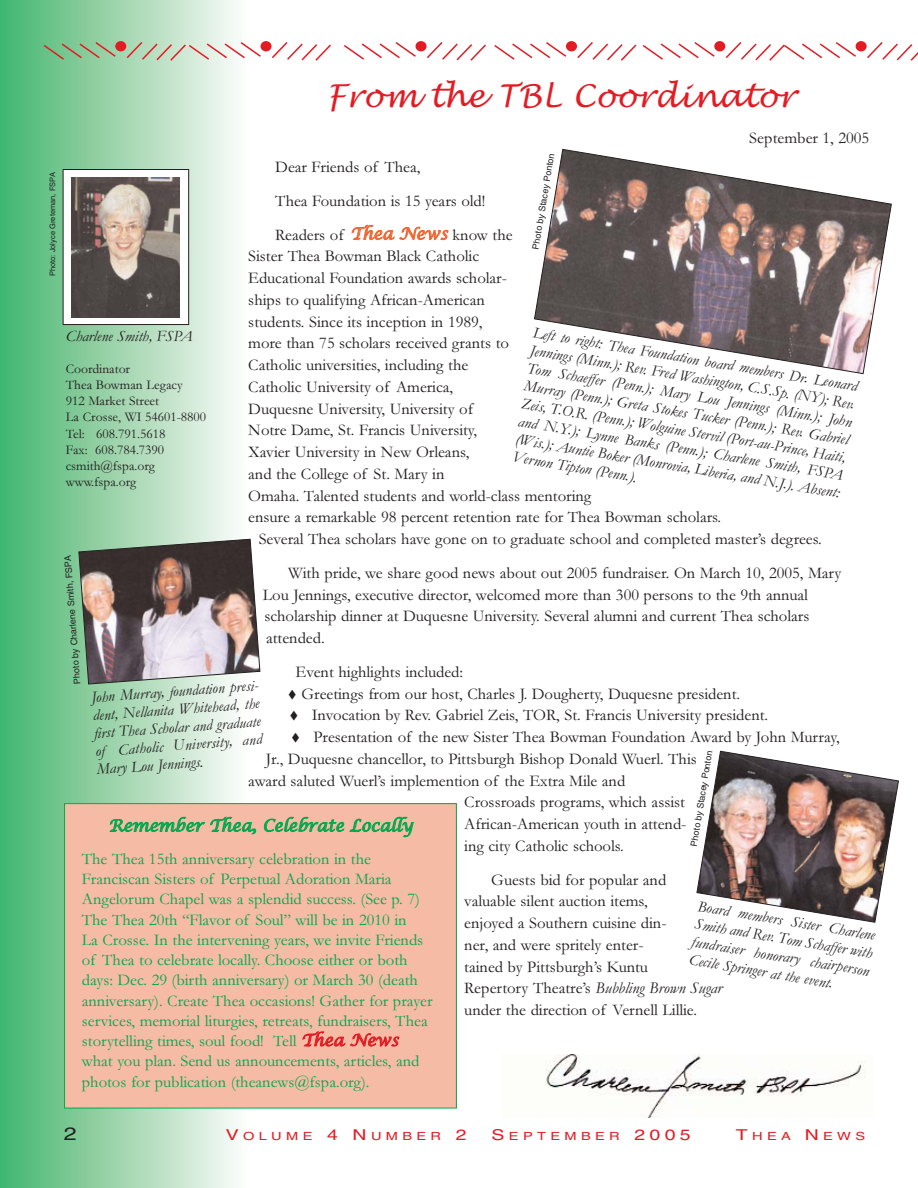
<style>
.page{position:relative;width:918px;height:1188px;background:#fff}
.page>*{position:absolute;margin:0;border:0;box-sizing:border-box;transform-origin:0 0}
.t1{font:31.5px "TT2873 O00";color:#e31b23}
.t2{font:18px "Helvetica";color:#231f20;scale:1.3 1}
.t3{font:16.5px/21.8px "TT2865 O00";color:#231f20}
.t4{font:16.5px/20.2px "TT2865 O00";color:#00a94f}
.t5{font:16.5px "TT2884 O00";color:#00a94f}
.t6{font:15.75px/17.9px "TT285 DO00";color:#231f20;text-align:justify}
.t7{font:13.5px/16.2px "TT2865 O00";color:#231f20}
.t8{font:11.25px "Helvetica";letter-spacing:.295em;color:#e31b23;scale:1.3 1}
.t9{font:9px "Helvetica";color:#231f20}
.t10{font:7.5px "Helvetica";color:#231f20}
.s1{font-family:"TT2884 O00";color:#f26631}
.s2{font-family:"TT285 DO00"}
.s3{font-family:"TT2884 O00";color:#e31b23}
.s4{font-size:15px}
</style>
<div class="page">
<div style="left:0;top:0;width:246px;height:1188px;background:linear-gradient(to right,#44b46c,#fdfaf7)"></div>
<svg style="left:42px;top:40px;width:289px;height:22px"></svg>
<svg style="left:344px;top:41px;width:574px;height:20px"></svg>
<svg style="left:534px;top:149px;width:358px;height:225px"></svg>
<img style="left:78px;top:538px;width:183px;height:147px">
<img style="left:696px;top:750px;width:203px;height:173px">
<div style="left:63px;top:170px;width:126px;height:155px;background:#fff"></div>
<div style="left:63px;top:169px;width:126px;height:156px;border:1px solid #231f20"></div>
<img style="left:71px;top:178px;width:109px;height:139px">
<img style="left:545px;top:1055px;width:321px;height:62px">
<div style="left:65px;top:804px;width:391px;height:304px;background:#f6bba5"></div>
<div style="left:64px;top:803px;width:393px;height:305px;border:1px solid #00a94f"></div>
<h1 class="t1" style="left:327px;top:80px;width:470px">From the TBL Coordinator</h1>
<p class="t3" style="left:749px;top:129px;width:121px">September 1, 2005</p>
<p class="t9" style="left:533px;top:249px;width:98px;rotate:-81deg">Photo by Stacey Ponton</p>
<p class="t3" style="left:275px;top:152px;width:239px;line-height:33.8px">Dear Friends of Thea,<br>Thea Foundation is 15 years old!<br>Readers of <span class="s1">Thea News</span> know the</p>
<p class="t3" style="left:248px;top:247px;width:232px">Sister Thea Bowman Black Catholic</p>
<p class="t3" style="left:248px;top:269px;width:260px">Educational Foundation awards scholar-</p>
<p class="t3" style="left:248px;top:291px;width:238px">ships to qualifying African-American</p>
<p class="t3" style="left:248px;top:312px;width:236px">students. Since its inception in 1989,</p>
<p class="t3" style="left:248px;top:334px;width:262px">more than 75 scholars received grants to</p>
<p class="t3" style="left:248px;top:356px;width:222px">Catholic universities, including the</p>
<p class="t3" style="left:248px;top:378px;width:206px">Catholic University of America,</p>
<p class="t3" style="left:248px;top:399px;width:226px">Duquesne University, University of</p>
<p class="t3" style="left:248px;top:421px;width:230px">Notre Dame, St. Francis University,</p>
<p class="t3" style="left:248px;top:443px;width:223px">Xavier University in New Orleans,</p>
<p class="t3" style="left:248px;top:465px;width:198px">and the College of St. Mary in</p>
<p class="t3" style="left:248px;top:486px;width:344px">Omaha. Talented students and world-class mentoring</p>
<p class="t3" style="left:248px;top:508px;width:474px">ensure a remarkable 98 percent retention rate for Thea Bowman scholars.</p>
<p class="t3" style="left:259px;top:530px;width:565px">Several Thea scholars have gone on to graduate school and completed master’s degrees.</p>
<p class="t3" style="left:263px;top:564px;width:580px;text-indent:25px">With pride, we share good news about out 2005 fundraiser. On March 10, 2005, Mary Lou Jennings, executive director, welcomed more than 300 persons to the 9th annual scholarship dinner at Duquesne University. Several alumni and current Thea scholars attended.</p>
<p class="t3" style="left:296px;top:663px;width:169px">Event highlights included:</p>
<p class="t3" style="left:301px;top:684px;width:440px">Greetings from our host, Charles J. Dougherty, Duquesne president.</p>
<p class="t3" style="left:312px;top:706px;width:458px">Invocation by Rev. Gabriel Zeis, TOR, St. Francis University president.</p>
<p class="t3" style="left:313px;top:728px;width:528px">Presentation of the new Sister Thea Bowman Foundation Award by John Murray,</p>
<p class="t3" style="left:266px;top:750px;width:433px">Jr., Duquesne chancellor, to Pittsburgh Bishop Donald Wuerl. This</p>
<p class="t3" style="left:248px;top:771px;width:379px">award saluted Wuerl’s implemention of the Extra Mile and</p>
<p class="t3" style="left:464px;top:793px;width:222px">Crossroads programs, which assist</p>
<p class="t3" style="left:464px;top:815px;width:224px">African-American youth in attend-</p>
<p class="t3" style="left:464px;top:837px;width:161px">ing city Catholic schools.</p>
<p class="t3" style="left:464px;top:870px;width:259px;text-indent:27px">Guests bid for popular and<br>valuable silent auction items,<br>enjoyed a Southern cuisine din-<br>ner, and were spritely enter-<br>tained by Pittsburgh’s Kuntu<br>Repertory Theatre’s <span class="s2">Bubbling Brown Sugar </span>under the direction of Vernell Lillie.</p>
<p class="t10" style="left:50px;top:276px;width:106px;rotate:-90deg">Photo: Jolyce Greteman, FSPA</p>
<p class="t6" style="left:533px;top:326px;width:331px;rotate:9deg">Left to right: Thea Foundation board members Dr. Leonard Jennings (Minn.); Rev. Fred Washington, C.S.Sp. (NY); Rev.<br>Tom Schaeffer (Penn.); Mary Lou Jennings (Minn.); John Murray (Penn.); Greta Stokes Tucker (Penn.); Rev. Gabriel Zeis, T.O.R. (Penn.); Wolguine Stervil (Port-au-Prince, Haiti, and N.Y.); Lynne Banks (Penn.); Charlene Smith, FSPA (Wis.); Auntie Boker (Monrovia, Liberia, and N.J.). Absent:<br>Vernon Tipton (Penn.).</p>
<p class="t6" style="left:66px;top:329px;width:128px">Charlene Smith, FSPA</p>
<p class="t7" style="left:66px;top:362px;width:142px">Coordinator<br>Thea Bowman Legacy<br>912 Market Street<br>La Crosse, WI 54601-8800<br>Tel: 608.791.5618<br>Fax: 608.784.7390 csmith@fspa.org www.fspa.org</p>
<p class="t9" style="left:74px;top:684px;width:130px;rotate:-94deg">Photo by Charlene Smith, FSPA</p>
<p class="t6" style="left:91px;top:690px;width:172px;text-align:left;rotate:-4deg">John Murray, foundation presi&shy;dent, Nellanita Whitehead, the first Thea Scholar and graduate of Catholic University, and<br>Mary Lou Jennings.</p>
<p class="t9" style="left:691px;top:846px;width:98px;rotate:-81deg">Photo by Stacey Ponton</p>
<p class="t5" style="left:109px;top:817px;width:306px">Remember Thea, Celebrate Locally</p>
<p class="t4" style="left:82px;top:850px;width:352px">The Thea 15th anniversary celebration in the Franciscan Sisters of Perpetual Adoration Maria Angelorum Chapel was a splendid success. (See p. 7)<br>The Thea 20th “Flavor of Soul” will be in 2010 in<br>La Crosse. In the intervening years, we invite Friends of Thea to celebrate locally. Choose either or both days: Dec. 29 (birth anniversary) or March 30 (death anniversary). Create Thea occasions! Gather for prayer services, memorial liturgies, retreats, fundraisers, Thea storytelling times, soul food! Tell <span class="s3">Thea News </span>what you plan. Send us announcements, articles, and photos for publication (theanews@fspa.org).</p>
<p class="t6" style="left:699px;top:899px;width:182px;rotate:9deg">Board members Sister Charlene Smith and Rev. Tom Schaffer with fundraiser honorary chairperson Cecile Springer at the event.</p>
<p class="t2" style="left:64px;top:1127px;width:12px">2</p>
<p class="t8" style="left:226px;top:1132px;width:187px"><span class="s4">V</span>OLUME <span class="s4">4 N</span>UMBER <span class="s4">2</span></p>
<p class="t8" style="left:492px;top:1132px;width:155px"><span class="s4">S</span>EPTEMBER <span class="s4">2005</span></p>
<p class="t8" style="left:736px;top:1132px;width:101px"><span class="s4">T</span>HEA <span class="s4">N</span>EWS</p>
</div>
